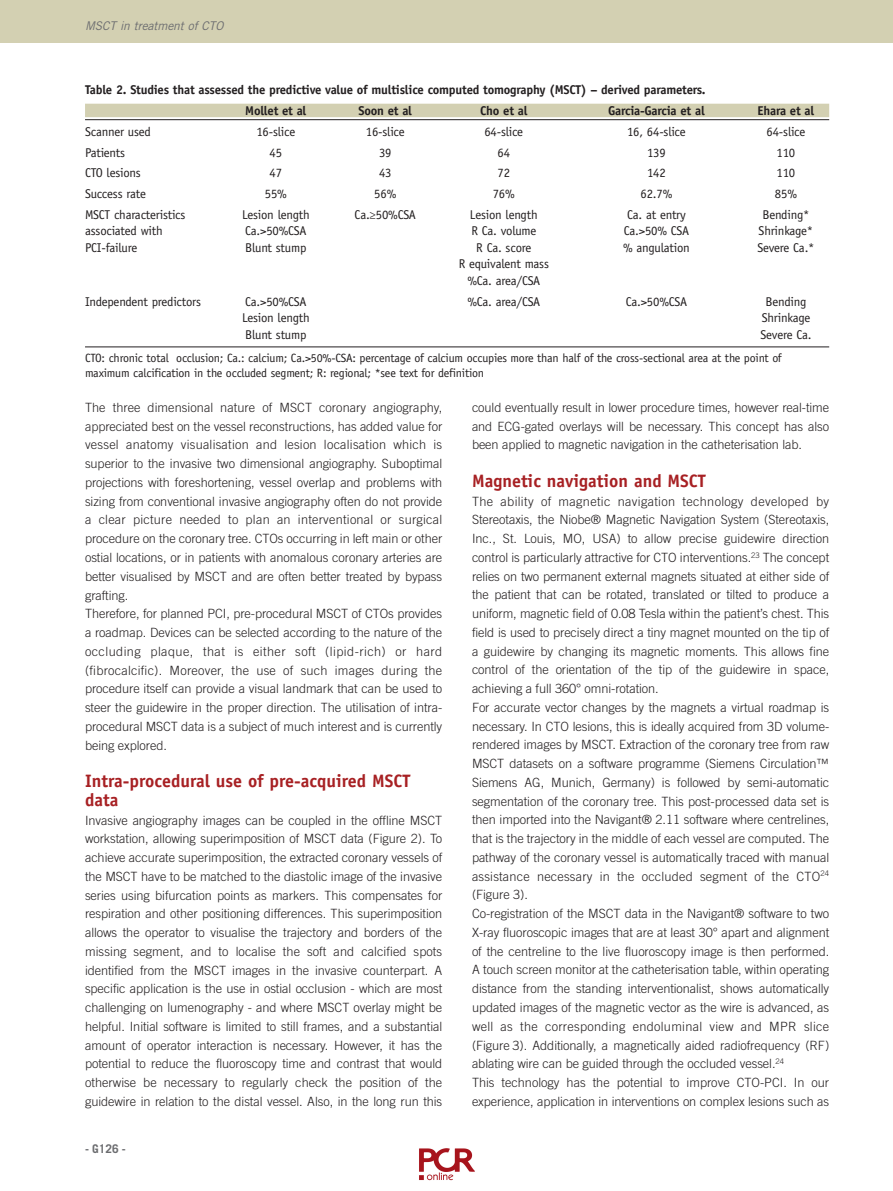
<style>
.page{position:relative;width:893px;height:1191px;background:#fff}
.page>*{position:absolute;margin:0;border:0;box-sizing:border-box;transform-origin:0 0}
.t1{font:700 18px/18.8px "Officina Sans Std";color:#a72023}
.t2{font:300 12.75px/18.8px "Trade Gothic LT Std";letter-spacing:-.005em;color:#231f20}
.t3{font:12.75px/16.5px "Officina Sans Std";letter-spacing:-.015em;color:#231f20;text-align:center}
.t4{font:700 12.75px/20.7px "Officina Sans Std";letter-spacing:-.015em;color:#231f20}
.t5{font:12px/15px "Officina Sans Std";letter-spacing:-.015em;color:#231f20}
.t6{font:italic 12px "Trade Gothic LT Std";letter-spacing:-.005em;color:#6c6d70}
.t7{font:700 12px "Trade Gothic LT Std";color:#6c6d70}
</style>
<div class="page">
<div style="left:0;top:0;width:893px;height:43px;background:#d3d0b2"></div>
<div style="left:85px;top:104px;width:744px;height:13px;background:#d3d0b2"></div>
<hr style="left:85px;top:119px;width:744px;height:1px;background:#231f20">
<hr style="left:85px;top:346px;width:744px;height:1px;background:#231f20">
<img style="left:419px;top:1148px;width:56px;height:33px">
<p class="t6" style="left:85px;top:21px;width:140px">MSCT in treatment of CTO</p>
<p class="t4" style="left:245px;top:81px;width:462px;text-indent:-160px">Table 2. Studies that assessed the predictive value of multislice computed tomography (MSCT) – derived parameters.<br>Mollet et al</p>
<p class="t4" style="left:358px;top:101px;width:55px">Soon et al</p>
<p class="t4" style="left:480px;top:101px;width:49px">Cho et al</p>
<p class="t4" style="left:608px;top:101px;width:98px">Garcia-Garcia et al</p>
<p class="t4" style="left:758px;top:101px;width:58px">Ehara et al</p>
<p class="t3" style="left:85px;top:124px;width:67px">Scanner used</p>
<p class="t3" style="left:256px;top:124px;width:40px">16-slice</p>
<p class="t3" style="left:366px;top:124px;width:40px">16-slice</p>
<p class="t3" style="left:484px;top:124px;width:40px">64-slice</p>
<p class="t3" style="left:627px;top:124px;width:60px">16, 64-slice</p>
<p class="t3" style="left:766px;top:124px;width:40px">64-slice</p>
<p class="t3" style="left:85px;top:145px;width:42px">Patients</p>
<p class="t3" style="left:270px;top:145px;width:14px">45</p>
<p class="t3" style="left:379px;top:145px;width:14px">39</p>
<p class="t3" style="left:497px;top:145px;width:14px">64</p>
<p class="t3" style="left:647px;top:145px;width:20px">139</p>
<p class="t3" style="left:777px;top:145px;width:20px">110</p>
<p class="t3" style="left:85px;top:166px;width:57px">CTO lesions</p>
<p class="t3" style="left:270px;top:166px;width:14px">47</p>
<p class="t3" style="left:379px;top:166px;width:14px">43</p>
<p class="t3" style="left:497px;top:166px;width:14px">72</p>
<p class="t3" style="left:647px;top:166px;width:20px">142</p>
<p class="t3" style="left:777px;top:166px;width:20px">110</p>
<p class="t3" style="left:85px;top:187px;width:62px">Success rate</p>
<p class="t3" style="left:265px;top:187px;width:24px">55%</p>
<p class="t3" style="left:374px;top:187px;width:24px">56%</p>
<p class="t3" style="left:493px;top:187px;width:24px">76%</p>
<p class="t3" style="left:640px;top:187px;width:33px">62.7%</p>
<p class="t3" style="left:775px;top:187px;width:24px">85%</p>
<p class="t3" style="left:85px;top:207px;width:102px">MSCT characteristics</p>
<p class="t3" style="left:242px;top:207px;width:69px">Lesion length</p>
<p class="t3" style="left:355px;top:207px;width:63px">Ca.≥50%CSA</p>
<p class="t3" style="left:470px;top:207px;width:69px">Lesion length</p>
<p class="t3" style="left:627px;top:207px;width:60px">Ca. at entry</p>
<p class="t3" style="left:762px;top:207px;width:49px">Bending*</p>
<p class="t3" style="left:85px;top:224px;width:79px">associated with</p>
<p class="t3" style="left:245px;top:224px;width:63px">Ca.&gt;50%CSA</p>
<p class="t3" style="left:471px;top:224px;width:66px">R Ca. volume</p>
<p class="t3" style="left:624px;top:224px;width:67px">Ca.&gt;50% CSA</p>
<p class="t3" style="left:759px;top:224px;width:56px">Shrinkage*</p>
<p class="t3" style="left:85px;top:240px;width:54px">PCI-failure</p>
<p class="t3" style="left:245px;top:240px;width:63px">Blunt stump</p>
<p class="t3" style="left:476px;top:240px;width:57px">R Ca. score</p>
<p class="t3" style="left:623px;top:240px;width:68px">% angulation</p>
<p class="t3" style="left:757px;top:240px;width:59px">Severe Ca.*</p>
<p class="t3" style="left:459px;top:257px;width:92px">R equivalent mass %Ca. area/CSA</p>
<p class="t3" style="left:85px;top:294px;width:117px">Independent predictors</p>
<p class="t3" style="left:245px;top:294px;width:63px">Ca.&gt;50%CSA</p>
<p class="t3" style="left:467px;top:294px;width:74px">%Ca. area/CSA</p>
<p class="t3" style="left:626px;top:294px;width:63px">Ca.&gt;50%CSA</p>
<p class="t3" style="left:765px;top:294px;width:42px">Bending</p>
<p class="t3" style="left:242px;top:311px;width:69px">Lesion length</p>
<p class="t3" style="left:762px;top:311px;width:50px">Shrinkage</p>
<p class="t3" style="left:245px;top:327px;width:63px">Blunt stump</p>
<p class="t3" style="left:760px;top:327px;width:53px">Severe Ca.</p>
<p class="t5" style="left:85px;top:351px;width:698px">CTO: chronic total occlusion; Ca.: calcium; Ca.&gt;50%-CSA: percentage of calcium occupies more than half of the cross-sectional area at the point of maximum calcification in the occluded segment; R: regional; *see text for definition</p>
<p class="t2" style="left:85px;top:399px;width:359px">The three dimensional nature of MSCT coronary angiography, appreciated best on the vessel reconstructions, has added value for vessel anatomy visualisation and lesion localisation which is superior to the invasive two dimensional angiography. Suboptimal projections with foreshortening, vessel overlap and problems with sizing from conventional invasive angiography often do not provide a clear picture needed to plan an interventional or surgical procedure on the coronary tree. CTOs occurring in left main or other ostial locations, or in patients with anomalous coronary arteries are better visualised by MSCT and are often better treated by bypass grafting.<br>Therefore, for planned PCI, pre-procedural MSCT of CTOs provides a roadmap. Devices can be selected according to the nature of the occluding plaque, that is either soft (lipid-rich) or hard (fibrocalcific). Moreover, the use of such images during the procedure itself can provide a visual landmark that can be used to steer the guidewire in the proper direction. The utilisation of intra&shy;procedural MSCT data is a subject of much interest and is currently being explored.</p>
<h1 class="t1" style="left:85px;top:773px;width:327px">Intra-procedural use of pre-acquired MSCT data</h1>
<p class="t2" style="left:85px;top:811px;width:359px;text-align:justify">Invasive angiography images can be coupled in the offline MSCT workstation, allowing superimposition of MSCT data (Figure 2). To achieve accurate superimposition, the extracted coronary vessels of the MSCT have to be matched to the diastolic image of the invasive series using bifurcation points as markers. This compensates for respiration and other positioning differences. This superimposition allows the operator to visualise the trajectory and borders of the missing segment, and to localise the soft and calcified spots identified from the MSCT images in the invasive counterpart. A specific application is the use in ostial occlusion - which are most challenging on lumenography - and where MSCT overlay might be helpful. Initial software is limited to still frames, and a substantial amount of operator interaction is necessary. However, it has the potential to reduce the fluoroscopy time and contrast that would otherwise be necessary to regularly check the position of the guidewire in relation to the distal vessel. Also, in the long run this</p>
<p class="t7" style="left:85px;top:1144px;width:42px">- G126 -</p>
<p class="t2" style="left:472px;top:399px;width:359px;text-align:justify">could eventually result in lower procedure times, however real-time and ECG-gated overlays will be necessary. This concept has also been applied to magnetic navigation in the catheterisation lab.</p>
<h1 class="t1" style="left:472px;top:473px;width:235px">Magnetic navigation and MSCT</h1>
<p class="t2" style="left:472px;top:493px;width:359px">The ability of magnetic navigation technology developed by Stereotaxis, the Niobe® Magnetic Navigation System (Stereotaxis, Inc., St. Louis, MO, USA) to allow precise guidewire direction control is particularly attractive for CTO interventions.<sup>23</sup> The concept relies on two permanent external magnets situated at either side of the patient that can be rotated, translated or tilted to produce a uniform, magnetic field of 0.08 Tesla within the patient’s chest. This field is used to precisely direct a tiny magnet mounted on the tip of a guidewire by changing its magnetic moments. This allows fine control of the orientation of the tip of the guidewire in space, achieving a full 360° omni-rotation.<br>For accurate vector changes by the magnets a virtual roadmap is necessary. In CTO lesions, this is ideally acquired from 3D volume&shy;rendered images by MSCT. Extraction of the coronary tree from raw MSCT datasets on a software programme (Siemens Circulation™ Siemens AG, Munich, Germany) is followed by semi-automatic segmentation of the coronary tree. This post-processed data set is then imported into the Navigant® 2.11 software where centrelines, that is the trajectory in the middle of each vessel are computed. The pathway of the coronary vessel is automatically traced with manual assistance necessary in the occluded segment of the CTO<sup>24 </sup>(Figure 3).<br>Co-registration of the MSCT data in the Navigant® software to two X-ray fluoroscopic images that are at least 30° apart and alignment of the centreline to the live fluoroscopy image is then performed.<br>A touch screen monitor at the catheterisation table, within operating distance from the standing interventionalist, shows automatically updated images of the magnetic vector as the wire is advanced, as well as the corresponding endoluminal view and MPR slice (Figure 3). Additionally, a magnetically aided radiofrequency (RF) ablating wire can be guided through the occluded vessel.<sup>24<br></sup>This technology has the potential to improve CTO-PCI. In our experience, application in interventions on complex lesions such as</p>
</div>
